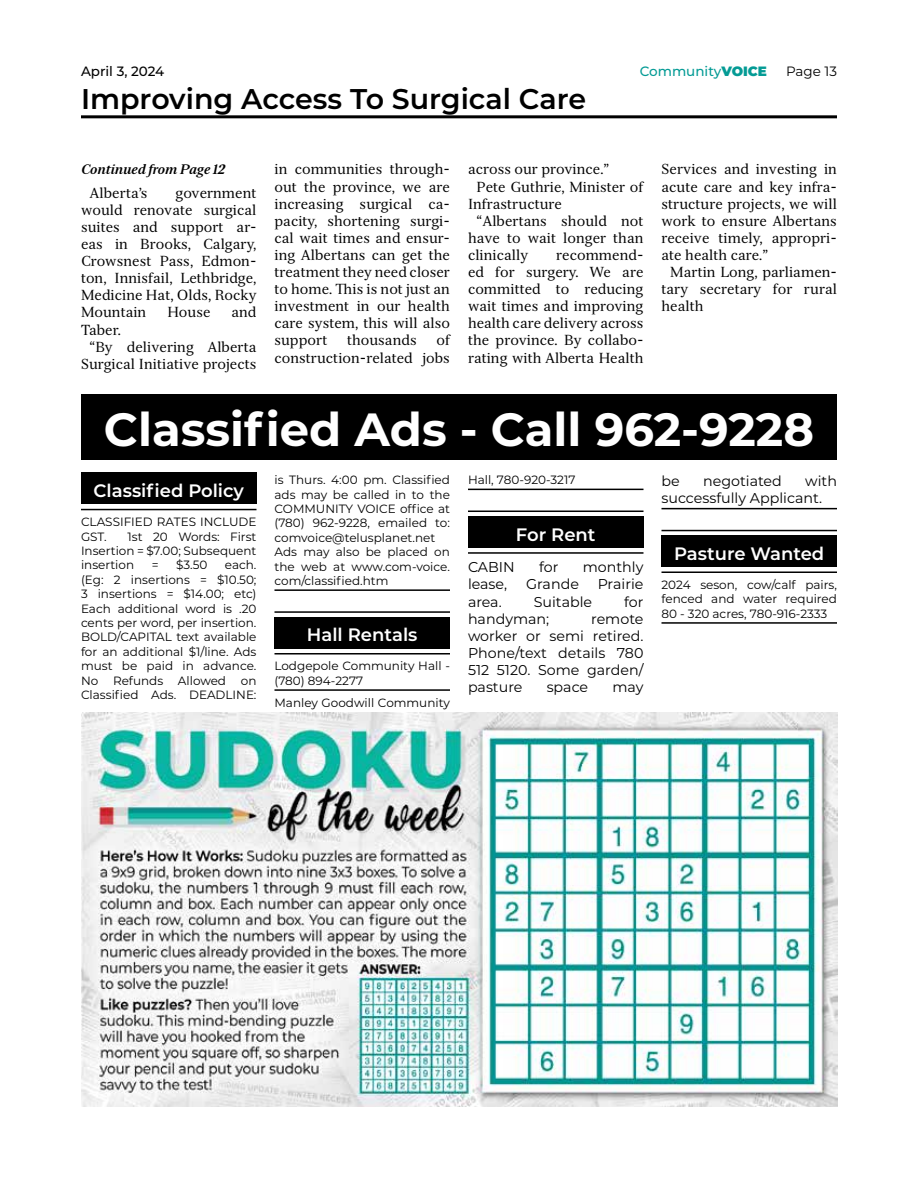
<style>
.page{position:relative;width:918px;height:1188px;background:#fff}
.page>*{position:absolute;margin:0;border:0;box-sizing:border-box;transform-origin:0 0}
.t1{font:700 46.5px "Montserrat";color:#fff}
.t2{font:600 28.5px "Montserrat";color:#000}
.t3{font:600 18px "Montserrat";color:#fff}
.t4{font:14.25px/17.1px "Serif 12 Beta";color:#000;text-align:justify}
.t5{font:14.25px/17.1px "Montserrat";color:#000;text-align:justify}
.t6{font:italic 700 13.5px "Serif 12 Beta";color:#000}
.t7{font:500 13.5px "Montserrat";color:#049b95}
.t8{font:500 13.5px "Montserrat";letter-spacing:-.005em;color:#000}
.t9{font:13.5px "Montserrat";color:#000}
.t10{font:12px/14.4px "Montserrat";color:#000}
.s1{font-weight:900}
</style>
<div class="page">
<div style="left:81px;top:394px;width:756px;height:65px;background:#000"></div>
<hr style="left:81px;top:509px;width:175px;height:1px;background:#000">
<div style="left:81px;top:472px;width:175px;height:32px;background:#000"></div>
<hr style="left:274px;top:589px;width:176px;height:2px;background:#000">
<hr style="left:274px;top:611px;width:176px;height:2px;background:#000">
<hr style="left:274px;top:653px;width:176px;height:2px;background:#000">
<hr style="left:274px;top:689px;width:176px;height:2px;background:#000">
<div style="left:274px;top:617px;width:176px;height:32px;background:#000"></div>
<hr style="left:468px;top:489px;width:176px;height:1px;background:#000">
<hr style="left:468px;top:511px;width:176px;height:1px;background:#000">
<hr style="left:468px;top:552px;width:176px;height:2px;background:#000">
<div style="left:468px;top:516px;width:176px;height:32px;background:#000"></div>
<hr style="left:662px;top:508px;width:175px;height:1px;background:#000">
<hr style="left:662px;top:530px;width:175px;height:1px;background:#000">
<hr style="left:662px;top:571px;width:175px;height:2px;background:#000">
<hr style="left:662px;top:622px;width:175px;height:2px;background:#000">
<div style="left:662px;top:535px;width:175px;height:32px;background:#000"></div>
<img style="left:81px;top:713px;width:756px;height:394px">
<hr style="left:81px;top:115px;width:756px;height:3px;background:#000">
<p class="t8" style="left:81px;top:62px;width:85px">April 3, 2024</p>
<h2 class="t2" style="left:81px;top:78px;width:507px">Improving Access To Surgical Care</h2>
<p class="t7" style="left:640px;top:62px;width:129px">Community<span class="s1">VOICE</span></p>
<p class="t9" style="left:786px;top:62px;width:52px">Page 13</p>
<p class="t6" style="left:81px;top:161px;width:145px">Continued from Page 12</p>
<p class="t4" style="left:90px;top:184px;width:59px">Alberta’s</p>
<p class="t4" style="left:81px;top:184px;width:177px;text-indent:94px">government would renovate surgical suites and support ar&shy;eas in Brooks, Calgary, Crowsnest Pass, Edmon&shy;ton, Innisfail, Lethbridge, Medicine Hat, Olds, Rocky Mountain</p>
<p class="t4" style="left:167px;top:304px;width:45px">House</p>
<p class="t4" style="left:231px;top:304px;width:27px">and</p>
<p class="t4" style="left:81px;top:321px;width:42px">Taber.</p>
<p class="t4" style="left:90px;top:338px;width:168px">“By delivering Alberta</p>
<p class="t4" style="left:81px;top:355px;width:177px">Surgical Initiative projects</p>
<p class="t4" style="left:275px;top:161px;width:177px">in communities through&shy;out the province, we are increasing surgical ca&shy;pacity, shortening surgi&shy;cal wait times and ensur&shy;ing Albertans can get the treatment they need closer to home. This is not just an investment in our health care system, this will also support</p>
<p class="t4" style="left:347px;top:332px;width:71px">thousands</p>
<p class="t4" style="left:275px;top:332px;width:177px;text-align:right">of<br>construction-related jobs</p>
<p class="t4" style="left:468px;top:161px;width:143px">across our province.”</p>
<p class="t4" style="left:477px;top:178px;width:168px">Pete Guthrie, Minister of</p>
<p class="t4" style="left:468px;top:195px;width:95px">Infrastructure</p>
<p class="t4" style="left:477px;top:212px;width:168px">“Albertans should not</p>
<p class="t4" style="left:468px;top:229px;width:177px">have to wait longer than</p>
<p class="t4" style="left:468px;top:246px;width:62px">clinically</p>
<p class="t4" style="left:468px;top:246px;width:177px;text-indent:88px">recommend&shy;ed for surgery. We are committed to reducing wait times and improving health care delivery across the province. By collabo&shy;rating with Alberta Health</p>
<p class="t4" style="left:662px;top:161px;width:177px">Services and investing in acute care and key infra&shy;structure projects, we will work to ensure Albertans receive timely, appropri&shy;ate health care.”</p>
<p class="t4" style="left:662px;top:264px;width:177px;text-indent:9px">Martin Long, parliamen&shy;tary secretary for rural health</p>
<h1 class="t1" style="left:104px;top:396px;width:712px">Classified Ads - Call 962-9228</h1>
<p class="t3" style="left:94px;top:478px;width:152px">Classified Policy</p>
<p class="t10" style="left:81px;top:514px;width:177px">CLASSIFIED RATES INCLUDE<br>GST.</p>
<p class="t10" style="left:274px;top:472px;width:177px">is Thurs. 4:00 pm. Classified ads may be called in to the<br>COMMUNITY VOICE office at (780) 962-9228, emailed to: comvoice@telusplanet.net<br>Ads may also be placed on the web at www.com-voice. com/classified.htm</p>
<p class="t10" style="left:468px;top:472px;width:109px">Hall, 780-920-3217</p>
<p class="t5" style="left:662px;top:472px;width:177px;text-indent:144px">with successfully Applicant.</p>
<p class="t5" style="left:662px;top:472px;width:20px">be</p>
<p class="t5" style="left:703px;top:472px;width:80px">negotiated</p>
<p class="t3" style="left:516px;top:521px;width:81px">For Rent</p>
<p class="t10" style="left:81px;top:529px;width:177px;text-align:justify;text-indent:47px">1st 20 Words: First Insertion = $7.00; Subsequent insertion</p>
<p class="t3" style="left:674px;top:541px;width:152px">Pasture Wanted</p>
<p class="t10" style="left:662px;top:577px;width:177px;text-align:justify">2024 seson, cow/calf pairs, fenced and water required 80 - 320 acres, 780-916-2333</p>
<p class="t10" style="left:152px;top:558px;width:8px">=</p>
<p class="t10" style="left:176px;top:558px;width:33px">$3.50</p>
<p class="t10" style="left:81px;top:558px;width:177px;text-align:justify;text-indent:144px">each. (Eg: 2 insertions = $10.50; 3 insertions = $14.00; etc)<br>Each additional word is .20 cents per word, per insertion.<br>BOLD/CAPITAL text available for an additional $1/line. Ads must be paid in advance.<br>No Refunds Allowed on Classified Ads. DEADLINE:</p>
<p class="t5" style="left:468px;top:558px;width:48px">CABIN</p>
<p class="t5" style="left:539px;top:558px;width:21px">for</p>
<p class="t5" style="left:583px;top:558px;width:62px">monthly</p>
<p class="t5" style="left:468px;top:575px;width:41px">lease,</p>
<p class="t5" style="left:526px;top:575px;width:54px">Grande</p>
<p class="t5" style="left:598px;top:575px;width:47px">Prairie</p>
<p class="t5" style="left:468px;top:592px;width:35px">area.</p>
<p class="t5" style="left:534px;top:592px;width:60px">Suitable</p>
<p class="t5" style="left:624px;top:592px;width:21px">for</p>
<p class="t5" style="left:468px;top:610px;width:83px">handyman;</p>
<p class="t5" style="left:468px;top:610px;width:177px;text-indent:123px">remote worker or semi retired.<br>Phone/text details 780<br>512 5120. Some garden/ pasture</p>
<p class="t3" style="left:307px;top:622px;width:112px">Hall Rentals</p>
<p class="t10" style="left:274px;top:659px;width:177px">Lodgepole Community Hall - (780) 894-2277</p>
<p class="t10" style="left:274px;top:695px;width:177px">Manley Goodwill Community</p>
<p class="t5" style="left:547px;top:678px;width:43px">space</p>
<p class="t5" style="left:612px;top:678px;width:33px">may</p>
</div>
